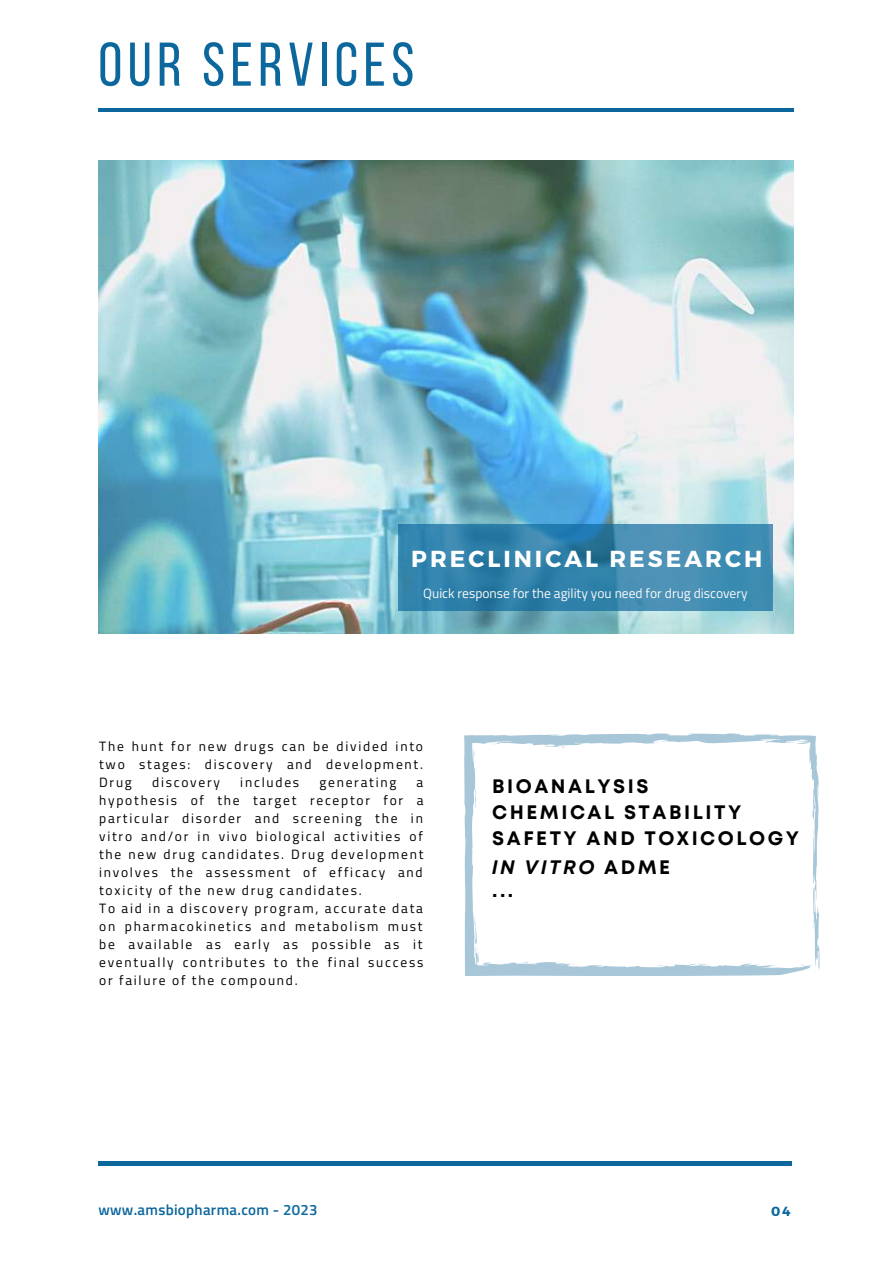
<style>
.page{position:relative;width:893px;height:1264px;background:#fff}
.page>*{position:absolute;margin:0;border:0;box-sizing:border-box;transform-origin:0 0}
.t1{font:61.5px "Bebas Neue";letter-spacing:.09em;color:#0c679d}
.t2{font:700 23.1px "Montserrat";letter-spacing:.13em;color:#fff}
.t3{font:700 19.5px/25.8px "Mont";letter-spacing:.13em;color:#000}
.t4{font:italic 700 19.5px "Mont";letter-spacing:.13em;color:#000}
.t5{font:600 15px "Titillium Web";letter-spacing:.02em;color:#0c679d}
.t6{font:13.5px/18px "Titillium Web";letter-spacing:.13em;color:#000;text-align:justify}
.t7{font:13.5px "Titillium Web";color:#f9f9f9}
.t8{font:700 13.2px "Montserrat";color:#0c679d}
.s1{font-style:normal}
</style>
<div class="page">
<hr style="left:98px;top:1161px;width:694px;height:4px;background:#0c679d">
<hr style="left:99px;top:108px;width:695px;height:3px;background:#0c679d">
<img style="left:98px;top:160px;width:695px;height:474px">
<svg style="left:398px;top:524px;width:374px;height:87px;background:#3886ad"></svg>
<svg style="left:464px;top:733px;width:356px;height:243px"></svg>
<svg style="left:474px;top:914px;width:2px;height:40px"></svg>
<h1 class="t1" style="left:98px;top:40px;width:317px">OUR SERVICES</h1>
<h2 class="t2" style="left:411px;top:544px;width:352px">PRECLINICAL RESEARCH</h2>
<p class="t7" style="left:423px;top:582px;width:326px">Quick response for the agility you need for drug discovery</p>
<p class="t6" style="left:99px;top:737px;width:325px">The hunt for new drugs can be divided into two stages: discovery and development.<br>Drug</p>
<p class="t6" style="left:152px;top:773px;width:69px">discovery</p>
<p class="t6" style="left:240px;top:773px;width:60px">includes</p>
<p class="t6" style="left:319px;top:773px;width:78px">generating</p>
<p class="t6" style="left:99px;top:773px;width:326px;text-align:left;text-indent:317px">a hypothesis of the target receptor for a particular disorder and screening the in vitro and/or in vivo biological activities of the new drug candidates. Drug development involves the assessment of efficacy and toxicity of the new drug candidates.<br>To aid in a discovery program, accurate data on pharmacokinetics and metabolism must be available as early as possible as it eventually contributes to the final success or failure of the compound.</p>
<h3 class="t3" style="left:492px;top:775px;width:308px">BIOANALYSIS<br>CHEMICAL STABILITY<br>SAFETY AND TOXICOLOGY</h3>
<h3 class="t4" style="left:491px;top:859px;width:180px">IN VITRO <span class="s1">ADME</span></h3>
<h3 class="t3" style="left:492px;top:878px;width:23px">...</h3>
<p class="t5" style="left:98px;top:1198px;width:221px">www.amsbiopharma.com - 2023</p>
<p class="t8" style="left:771px;top:1203px;width:21px">04</p>
</div>
